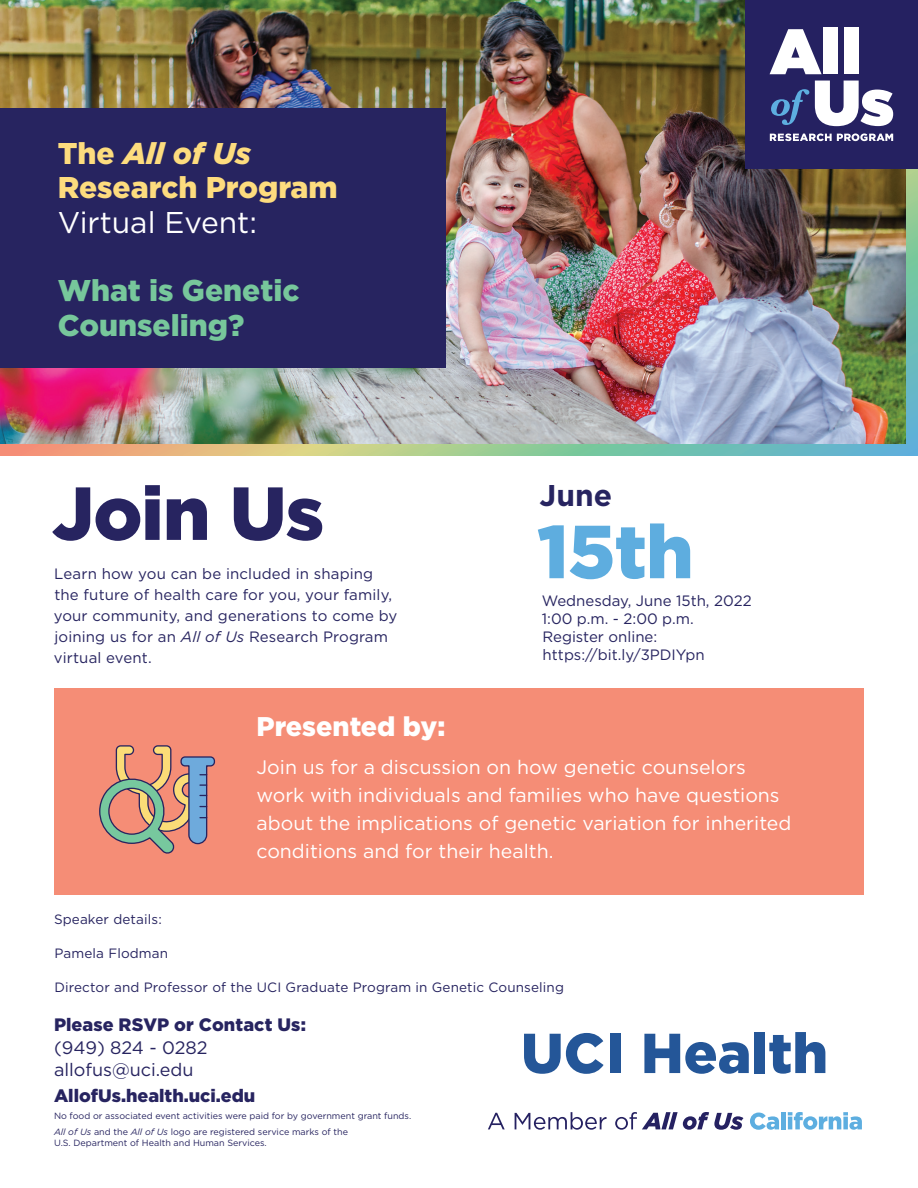
<style>
.page{position:relative;width:918px;height:1188px;background:#fff}
.page>*{position:absolute;margin:0;border:0;box-sizing:border-box;transform-origin:0 0}
.t1{font:900 75px "Gotham";letter-spacing:-.01em;color:#272460}
.t2{font:900 75px "Gotham";color:#5eaddf}
.t3{font:900 30px/34.5px "Gotham";color:#fddc7e}
.t4{font:900 30px/34.5px "Gotham";color:#77c79b}
.t5{font:30px "Gotham";color:#fff}
.t6{font:700 30px "Gotham";color:#272460}
.t7{font:900 27px "Gotham";color:#fff}
.t8{font:19.5px/28px "Gotham";color:#fff}
.t9{font:900 18px "Gotham";color:#272460}
.t10{font:18px "Gotham";color:#272460}
.t11{font:15px/21px "Gotham";letter-spacing:.01em;color:#272460}
.t12{font:13.5px "Gotham";letter-spacing:.01em;color:#272460}
.t13{font:9px/10.8px "Gotham";color:#272460}
.s1{font-style:italic}
</style>
<div class="page">
<svg style="left:0;top:169px;width:918px;height:287px;background:#9cbb9d"></svg>
<div style="left:54px;top:688px;width:810px;height:207px;background:#f58d76"></div>
<img style="left:0;top:0;width:905px;height:443px">
<svg style="left:99px;top:745px;width:116px;height:109px"></svg>
<div style="left:0;top:108px;width:446px;height:259px;background:#272460"></div>
<svg style="left:488px;top:1113px;width:17px;height:16px"></svg>
<svg style="left:515px;top:1112px;width:92px;height:18px"></svg>
<svg style="left:615px;top:1112px;width:128px;height:18px"></svg>
<svg style="left:750px;top:1113px;width:29px;height:17px"></svg>
<div style="left:781px;top:1112px;width:5px;height:17px;background:#5daee0"></div>
<svg style="left:788px;top:1112px;width:74px;height:18px"></svg>
<svg style="left:524px;top:1033px;width:80px;height:41px"></svg>
<div style="left:610px;top:1034px;width:11px;height:39px;background:#245698"></div>
<svg style="left:644px;top:1034px;width:105px;height:40px"></svg>
<div style="left:754px;top:1032px;width:11px;height:41px;background:#245698"></div>
<svg style="left:769px;top:1032px;width:56px;height:42px"></svg>
<div style="left:745px;top:0;width:173px;height:169px;background:#252161"></div>
<svg style="left:771px;top:89px;width:38px;height:36px"></svg>
<svg style="left:770px;top:29px;width:52px;height:45px"></svg>
<div style="left:823px;top:28px;width:15px;height:46px;background:#fff"></div>
<div style="left:844px;top:28px;width:15px;height:46px;background:#fff"></div>
<svg style="left:815px;top:81px;width:78px;height:45px"></svg>
<svg style="left:770px;top:133px;width:123px;height:8px"></svg>
<h2 class="t3" style="left:58px;top:135px;width:281px">The <span class="s1">All of Us<br></span>Research Program</h2>
<h2 class="t5" style="left:58px;top:203px;width:201px">Virtual Event:</h2>
<h2 class="t4" style="left:58px;top:273px;width:243px">What is Genetic<br>Counseling?</h2>
<h1 class="t1" style="left:52px;top:462px;width:274px">Join Us</h1>
<p class="t11" style="left:54px;top:563px;width:345px">Learn how you can be included in shaping the future of health care for you, your family, your community, and generations to come by joining us for an <span class="s1">All of Us</span> Research Program virtual event.</p>
<h3 class="t7" style="left:256px;top:708px;width:190px">Presented by:</h3>
<h2 class="t6" style="left:540px;top:476px;width:74px">June</h2>
<h1 class="t2" style="left:537px;top:500px;width:158px">15th</h1>
<p class="t11" style="left:542px;top:591px;width:211px;line-height:18px">Wednesday, June 15th, 2022<br>1:00 p.m. - 2:00 p.m.<br>Register online: https://bit.ly/3PDIYpn</p>
<h3 class="t8" style="left:256px;top:753px;width:536px">Join us for a discussion on how genetic counselors work with individuals and families who have questions about the implications of genetic variation for inherited conditions and for their health.</h3>
<p class="t12" style="left:54px;top:911px;width:109px">Speaker details:</p>
<p class="t12" style="left:54px;top:944px;width:115px">Pamela Flodman</p>
<p class="t12" style="left:54px;top:978px;width:511px">Director and Professor of the UCI Graduate Program in Genetic Counseling</p>
<p class="t9" style="left:54px;top:1012px;width:253px">Please RSVP or Contact Us:</p>
<p class="t10" style="left:54px;top:1036px;width:155px">(949) 824 - 0282</p>
<p class="t10" style="left:54px;top:1058px;width:141px">allofus@uci.edu</p>
<p class="t9" style="left:54px;top:1083px;width:203px">AllofUs.health.uci.edu</p>
<p class="t13" style="left:54px;top:1110px;width:359px">No food or associated event activities were paid for by government grant funds.</p>
<p class="t13" style="left:54px;top:1126px;width:296px"><span class="s1">All of Us</span> and the <span class="s1">All of Us</span> logo are registered service marks of the<br>U.S. Department of Health and Human Services.</p>
</div>
